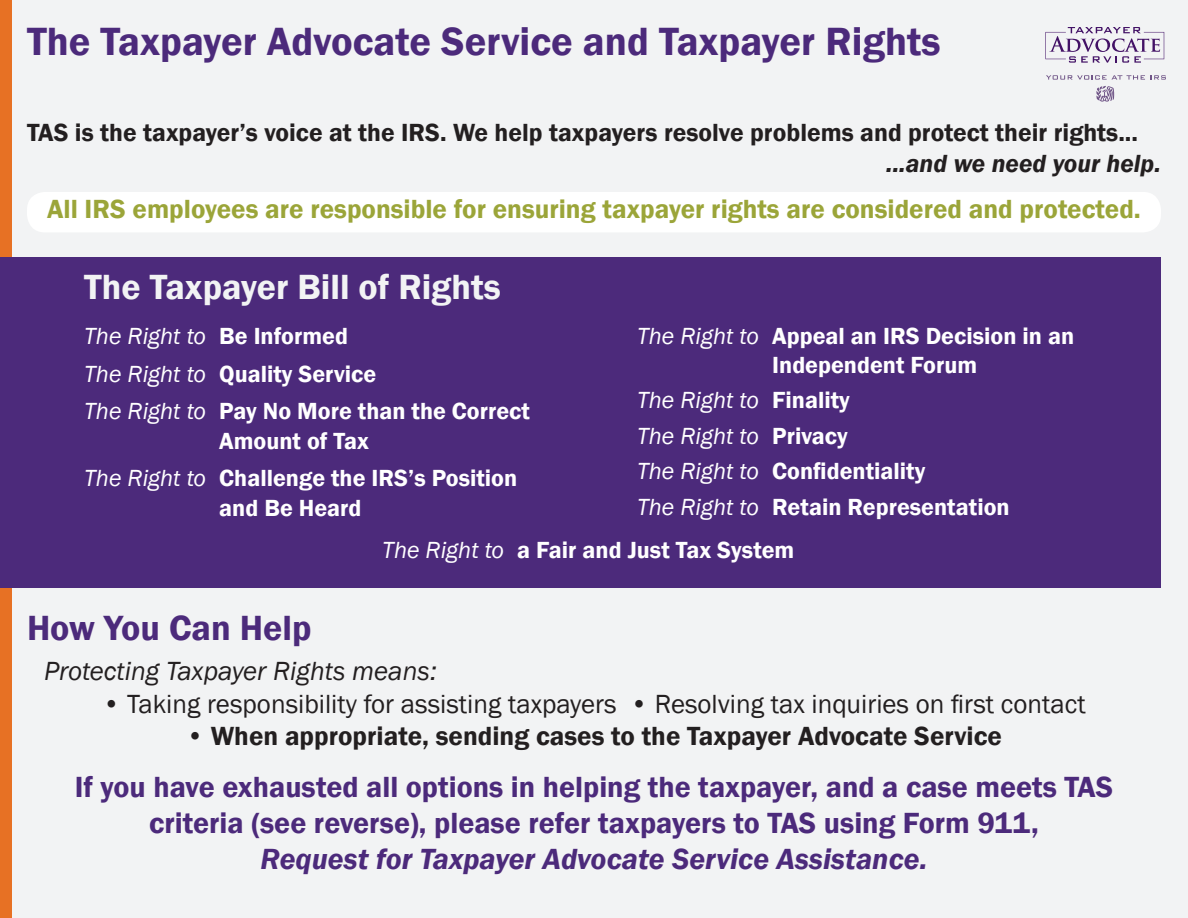
<style>
.page{position:relative;width:1188px;height:918px;background:#fff}
.page>*{position:absolute;margin:0;border:0;box-sizing:border-box;transform-origin:0 0}
.t1{font:600 40.5px "Franklin Gothic";color:#4c2a7b}
.t2{font:600 36px "Franklin Gothic";color:#f2f3f4}
.t3{font:600 36px "Franklin Gothic";color:#4c2a7b}
.t4{font:600 30px/36px "Franklin Gothic";color:#4c2a7b;text-align:center}
.t5{font:italic 600 30px "Franklin Gothic";color:#4c2a7b}
.t6{font:600 27px "Franklin Gothic";color:#9ba539}
.t7{font:27px "Franklin Gothic";color:#231f20}
.t8{font:600 27px "Franklin Gothic";color:#231f20}
.t9{font:italic 27px "Franklin Gothic";color:#231f20}
.t10{font:600 25.5px "Franklin Gothic";color:#231f20}
.t11{font:italic 600 25.5px "Franklin Gothic";color:#231f20}
.t12{font:600 24px/35.5px "Franklin Gothic";color:#fff}
.s1{font-weight:400;font-style:italic}
.s2{font-weight:400}
</style>
<div class="page">
<div style="left:12px;top:0;width:1176px;height:918px;background:#f2f3f4"></div>
<div style="left:0;top:0;width:12px;height:918px;background:#e77124"></div>
<div style="left:0;top:257px;width:1161px;height:331px;background:#4c2a7b"></div>
<svg style="left:1096px;top:86px;width:18px;height:16px"></svg>
<svg style="left:1046px;top:75px;width:99px;height:5px"></svg>
<svg style="left:1151px;top:75px;width:15px;height:5px"></svg>
<svg style="left:1045px;top:27px;width:119px;height:36px"></svg>
<div style="left:27px;top:192px;width:1134px;height:40px;background:#fff;border-radius:18px"></div>
<h1 class="t1" style="left:27px;top:17px;width:915px">The Taxpayer Advocate Service and Taxpayer Rights</h1>
<p class="t10" style="left:27px;top:117px;width:1113px">TAS is the taxpayer’s voice at the IRS. We help taxpayers resolve problems and protect their rights...</p>
<p class="t11" style="left:886px;top:147px;width:276px">...and we need your help.</p>
<p class="t6" style="left:47px;top:192px;width:1095px">All IRS employees are responsible for ensuring taxpayer rights are considered and protected.</p>
<h2 class="t2" style="left:84px;top:264px;width:418px">The Taxpayer Bill of Rights</h2>
<p class="t12" style="left:84px;top:317px;width:447px;line-height:37.5px"><span class="s1">The Right to</span> Be Informed<br><span class="s1">The Right to</span> Quality Service<br><span class="s1">The Right to</span> Pay No More than the Correct</p>
<p class="t12" style="left:84px;top:423px;width:435px;line-height:36.8px;text-align:center">Amount of Tax<br><span class="s1">The Right to</span> Challenge the IRS’s Position</p>
<p class="t12" style="left:219px;top:490px;width:144px">and Be Heard</p>
<p class="t12" style="left:772px;top:322px;width:304px;line-height:28.8px;text-indent:-135px"><span class="s1">The Right to</span> Appeal an IRS Decision in an<br>Independent Forum</p>
<p class="t12" style="left:637px;top:383px;width:374px"><span class="s1">The Right to</span> Finality<br><span class="s1">The Right to</span> Privacy<br><span class="s1">The Right to</span> Confidentiality<br><span class="s1">The Right to</span> Retain Representation</p>
<p class="t12" style="left:382px;top:532px;width:413px"><span class="s1">The Right to</span> a Fair and Just Tax System</p>
<h2 class="t3" style="left:27px;top:606px;width:286px">How You Can Help</h2>
<p class="t9" style="left:44px;top:655px;width:394px">Protecting Taxpayer Rights means:</p>
<p class="t7" style="left:102px;top:687px;width:985px">• Taking responsibility for assisting taxpayers • Resolving tax inquiries on first contact</p>
<p class="t8" style="left:186px;top:720px;width:817px"><span class="s2">•</span> When appropriate, sending cases to the Taxpayer Advocate Service</p>
<p class="t4" style="left:75px;top:769px;width:1040px">If you have exhausted all options in helping the taxpayer, and a case meets TAS criteria (see reverse), please refer taxpayers to TAS using Form 911,</p>
<p class="t5" style="left:261px;top:840px;width:668px">Request for Taxpayer Advocate Service Assistance.</p>
</div>
